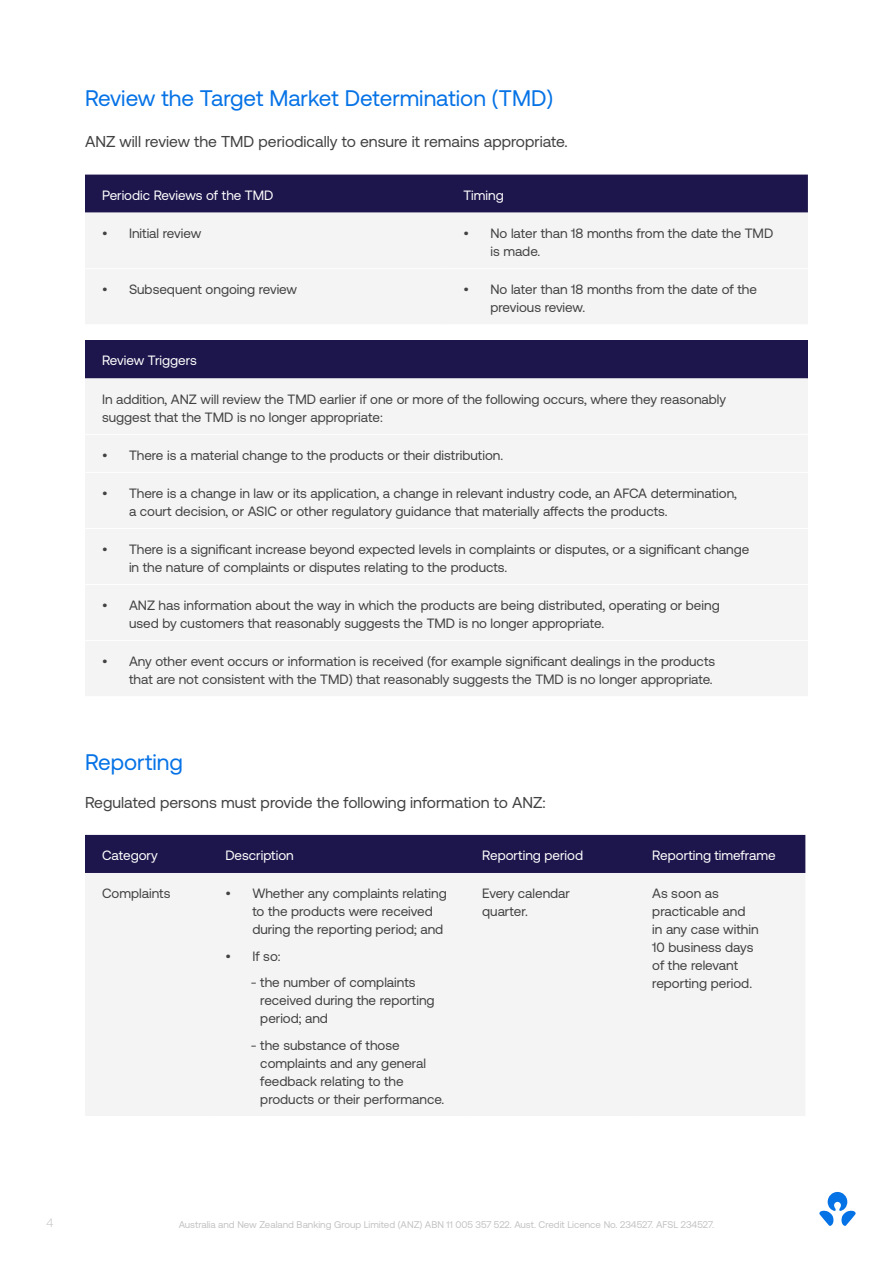
<style>
.page{position:relative;width:893px;height:1263px;background:#fff}
.page>*{position:absolute;margin:0;border:0;box-sizing:border-box;transform-origin:0 0}
.t1{font:22.5px "Aeonik";color:#0572e6}
.t2{font:15.75px "Aeonik";color:#424242}
.t3{font:13.5px/18px "Aeonik";color:#424242}
.t4{font:13.5px "Aeonik";color:#fff}
.t5{font:300 12px "Aeonik";color:#c3c3c3}
.t6{font:9.75px "Aeonik";color:#c3c3c3}
</style>
<div class="page">
<svg style="left:819px;top:1192px;width:37px;height:34px"></svg>
<div style="left:85px;top:175px;width:723px;height:38px;background:#1d164c"></div>
<div style="left:85px;top:213px;width:723px;height:111px;background:#f4f4f4"></div>
<hr style="left:85px;top:268px;width:361px;height:1px;background:#fff">
<hr style="left:446px;top:268px;width:362px;height:1px;background:#fff">
<div style="left:85px;top:835px;width:720px;height:38px;background:#1d164c"></div>
<div style="left:85px;top:873px;width:720px;height:243px;background:#f4f4f4"></div>
<div style="left:85px;top:340px;width:723px;height:38px;background:#1d164c"></div>
<div style="left:85px;top:378px;width:723px;height:318px;background:#f4f4f4"></div>
<hr style="left:85px;top:434px;width:723px;height:1px;background:#fff">
<hr style="left:85px;top:472px;width:723px;height:1px;background:#fff">
<hr style="left:85px;top:528px;width:723px;height:1px;background:#fff">
<hr style="left:85px;top:584px;width:723px;height:1px;background:#fff">
<hr style="left:85px;top:640px;width:723px;height:1px;background:#fff">
<h1 class="t1" style="left:85px;top:86px;width:470px">Review the Target Market Determination (TMD)</h1>
<p class="t2" style="left:85px;top:133px;width:484px">ANZ will review the TMD periodically to ensure it remains appropriate.</p>
<p class="t4" style="left:102px;top:188px;width:173px">Periodic Reviews of the TMD</p>
<p class="t4" style="left:463px;top:188px;width:42px">Timing</p>
<p class="t3" style="left:102px;top:224px;width:101px">• Initial review</p>
<p class="t3" style="left:490px;top:224px;width:284px;text-indent:-27px">• No later than 18 months from the date the TMD is made.</p>
<p class="t3" style="left:102px;top:280px;width:197px">• Subsequent ongoing review</p>
<p class="t3" style="left:490px;top:280px;width:268px;text-indent:-27px">• No later than 18 months from the date of the previous review.</p>
<p class="t4" style="left:102px;top:353px;width:96px">Review Triggers</p>
<p class="t3" style="left:102px;top:390px;width:626px">In addition, ANZ will review the TMD earlier if one or more of the following occurs, where they reasonably suggest that the TMD is no longer appropriate:</p>
<p class="t3" style="left:102px;top:446px;width:403px">• There is a material change to the products or their distribution.</p>
<p class="t3" style="left:129px;top:484px;width:609px;text-indent:-27px">• There is a change in law or its application, a change in relevant industry code, an AFCA determination, a court decision, or ASIC or other regulatory guidance that materially affects the products.</p>
<p class="t3" style="left:129px;top:540px;width:622px;text-indent:-27px">• There is a significant increase beyond expected levels in complaints or disputes, or a significant change in the nature of complaints or disputes relating to the products.</p>
<p class="t3" style="left:129px;top:596px;width:592px;text-indent:-27px">• ANZ has information about the way in which the products are being distributed, operating or being used by customers that reasonably suggests the TMD is no longer appropriate.</p>
<p class="t3" style="left:102px;top:652px;width:615px;text-align:right">• Any other event occurs or information is received (for example significant dealings in the products that are not consistent with the TMD) that reasonably suggests the TMD is no longer appropriate.</p>
<h1 class="t1" style="left:85px;top:750px;width:99px">Reporting</h1>
<p class="t2" style="left:85px;top:793px;width:462px">Regulated persons must provide the following information to ANZ:</p>
<p class="t4" style="left:102px;top:848px;width:57px">Category</p>
<p class="t4" style="left:225px;top:848px;width:70px">Description</p>
<p class="t4" style="left:482px;top:848px;width:102px">Reporting period</p>
<p class="t4" style="left:652px;top:848px;width:125px">Reporting timeframe</p>
<p class="t3" style="left:102px;top:885px;width:70px">Complaints</p>
<p class="t3" style="left:252px;top:885px;width:196px;text-indent:-27px">• Whether any complaints relating to the products were received during the reporting period; and</p>
<p class="t3" style="left:225px;top:947px;width:57px">• If so:</p>
<p class="t3" style="left:260px;top:974px;width:176px;text-indent:-9px">- the number of complaints received during the reporting period; and</p>
<p class="t3" style="left:260px;top:1036px;width:185px;text-indent:-9px">- the substance of those complaints and any general feedback relating to the products or their performance.</p>
<p class="t3" style="left:482px;top:884px;width:89px">Every calendar quarter.</p>
<p class="t3" style="left:652px;top:884px;width:108px">As soon as practicable and in any case within<br>10 business days of the relevant reporting period.</p>
<p class="t5" style="left:47px;top:1216px;width:8px">4</p>
<p class="t6" style="left:179px;top:1219px;width:537px">Australia and New Zealand Banking Group Limited (ANZ) ABN 11 005 357 522. Aust. Credit Licence No. 234527. AFSL 234527.</p>
</div>
